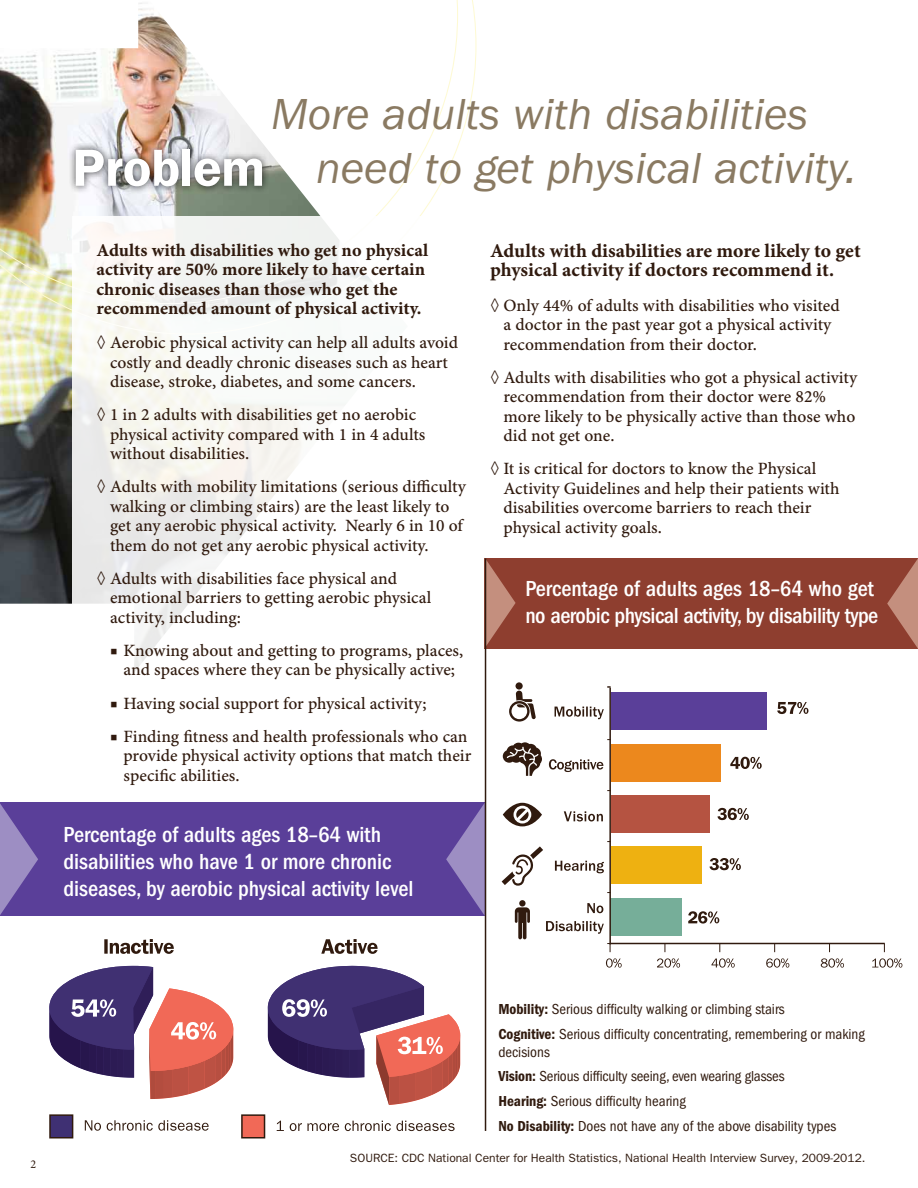
<style>
.page{position:relative;width:918px;height:1188px;background:#fff}
.page>*{position:absolute;margin:0;border:0;box-sizing:border-box;transform-origin:0 0}
.t1{font:600 52.5px "ITC Franklin Gothic Std";color:#fff}
.t2{font:italic 45px/54px "ITC Franklin Gothic Std";color:#8a7a62}
.t3{font:500 condensed 22.5px/27px "ITC Franklin Gothic Std";color:#fff}
.t4{font:500 condensed 22.5px/27px "ITC Franklin Gothic Std";letter-spacing:-.02em;color:#fff}
.t5{font:19.5px/19.5px "Minion Pro Bold Capt";color:#301a0e}
.t6{font:18px/19.5px "Minion Pro Bold Capt";color:#301a0e}
.t7{font:17.25px/19.5px "Minion Pro Medium Capt";color:#301a0e}
.t8{font:condensed 15px/18px "ITC Franklin Gothic Std";color:#301a0e}
.t9{font:12px "ITC Franklin Gothic Std";color:#301a0e}
.t10{font:12px "Minion Pro";color:#301a0e}
.s1{font-family:"Minion Pro"}
.s2{font-family:"ITC Franklin Gothic Std Dm Cd";font-stretch:normal}
</style>
<div class="page">
<img style="left:0;top:334px;width:73px;height:270px">
<svg style="left:0;top:0;width:476px;height:334px"></svg>
<img style="left:0;top:0;width:458px;height:304px">
<svg style="left:73px;top:216px;width:414px;height:482px"></svg>
<div style="left:0;top:803px;width:485px;height:113px;background:#5a3f99"></div>
<svg style="left:0;top:803px;width:38px;height:112px"></svg>
<svg style="left:446px;top:803px;width:39px;height:113px"></svg>
<div style="left:485px;top:558px;width:433px;height:91px;background:#8e3e2f"></div>
<svg style="left:887px;top:558px;width:31px;height:91px"></svg>
<svg style="left:486px;top:558px;width:30px;height:90px"></svg>
<div style="left:68px;top:141px;width:202px;height:53px;background:#000;opacity:.75"></div>
<img style="left:49px;top:939px;width:412px;height:199px">
<img style="left:486px;top:658px;width:417px;height:324px">
<hr style="left:485px;top:558px;width:1px;height:573px;background:#301a0e">
<h3 class="t1" style="left:73px;top:137px;width:194px">Problem</h3>
<h2 class="t2" style="left:316px;top:88px;width:542px;text-indent:-45px">More adults with disabilities need to get physical activity.</h2>
<h5 class="t6" style="left:97px;top:241px;width:333px">Adults with disabilities who get no physical activity are 50% more likely to have certain chronic diseases than those who get the recommended amount of physical activity.</h5>
<p class="t7" style="left:110px;top:334px;width:350px;text-indent:-14px"><span class="s1">◊</span> Aerobic physical activity can help all adults avoid costly and deadly chronic diseases such as heart disease, stroke, diabetes, and some cancers.</p>
<p class="t7" style="left:110px;top:406px;width:317px;text-indent:-14px"><span class="s1">◊</span> 1 in 2 adults with disabilities get no aerobic physical activity compared with 1 in 4 adults without disabilities.</p>
<p class="t7" style="left:110px;top:478px;width:357px;text-indent:-14px"><span class="s1">◊</span> Adults with mobility limitations (serious difficulty walking or climbing stairs) are the least likely to get any aerobic physical activity. Nearly 6 in 10 of them do not get any aerobic physical activity.</p>
<p class="t7" style="left:110px;top:569px;width:323px;text-indent:-14px"><span class="s1">◊</span> Adults with disabilities face physical and emotional barriers to getting aerobic physical activity, including:</p>
<p class="t7" style="left:110px;top:642px;width:355px;text-align:center">■ Knowing about and getting to programs, places, and spaces where they can be physically active;</p>
<p class="t7" style="left:110px;top:694px;width:318px">■ Having social support for physical activity;</p>
<p class="t7" style="left:124px;top:727px;width:349px;text-indent:-14px">■ Finding fitness and health professionals who can provide physical activity options that match their specific abilities.</p>
<h2 class="t3" style="left:64px;top:821px;width:351px">Percentage of adults ages 18–64 with disabilities who have 1 or more chronic diseases, by aerobic physical activity level</h2>
<h5 class="t5" style="left:490px;top:242px;width:372px">Adults with disabilities are more likely to get physical activity if doctors recommend it.</h5>
<p class="t7" style="left:504px;top:296px;width:338px;text-indent:-14px"><span class="s1">◊</span> Only 44% of adults with disabilities who visited a doctor in the past year got a physical activity recommendation from their doctor.</p>
<p class="t7" style="left:504px;top:368px;width:355px;text-indent:-14px"><span class="s1">◊</span> Adults with disabilities who got a physical activity recommendation from their doctor were 82% more likely to be physically active than those who did not get one.</p>
<p class="t7" style="left:504px;top:460px;width:338px;text-indent:-14px"><span class="s1">◊</span> It is critical for doctors to know the Physical Activity Guidelines and help their patients with disabilities overcome barriers to reach their physical activity goals.</p>
<h2 class="t4" style="left:525px;top:575px;width:354px">Percentage of adults ages 18–64 who get no aerobic physical activity, by disability type</h2>
<p class="t10" style="left:30px;top:1156px;width:7px">2</p>
<h2 class="t8" style="left:498px;top:1000px;width:288px"><span class="s2">Mobility:</span> Serious difficulty walking or climbing stairs</h2>
<h2 class="t8" style="left:498px;top:1025px;width:368px"><span class="s2">Cognitive:</span> Serious difficulty concentrating, remembering or making decisions</h2>
<h2 class="t8" style="left:498px;top:1068px;width:288px"><span class="s2">Vision:</span> Serious difficulty seeing, even wearing glasses</h2>
<h2 class="t8" style="left:498px;top:1092px;width:189px"><span class="s2">Hearing:</span> Serious difficulty hearing</h2>
<h2 class="t8" style="left:498px;top:1117px;width:339px"><span class="s2">No Disability:</span> Does not have any of the above disability types</h2>
<p class="t9" style="left:350px;top:1151px;width:517px">SOURCE: CDC National Center for Health Statistics, National Health Interview Survey, 2009-2012.</p>
</div>
